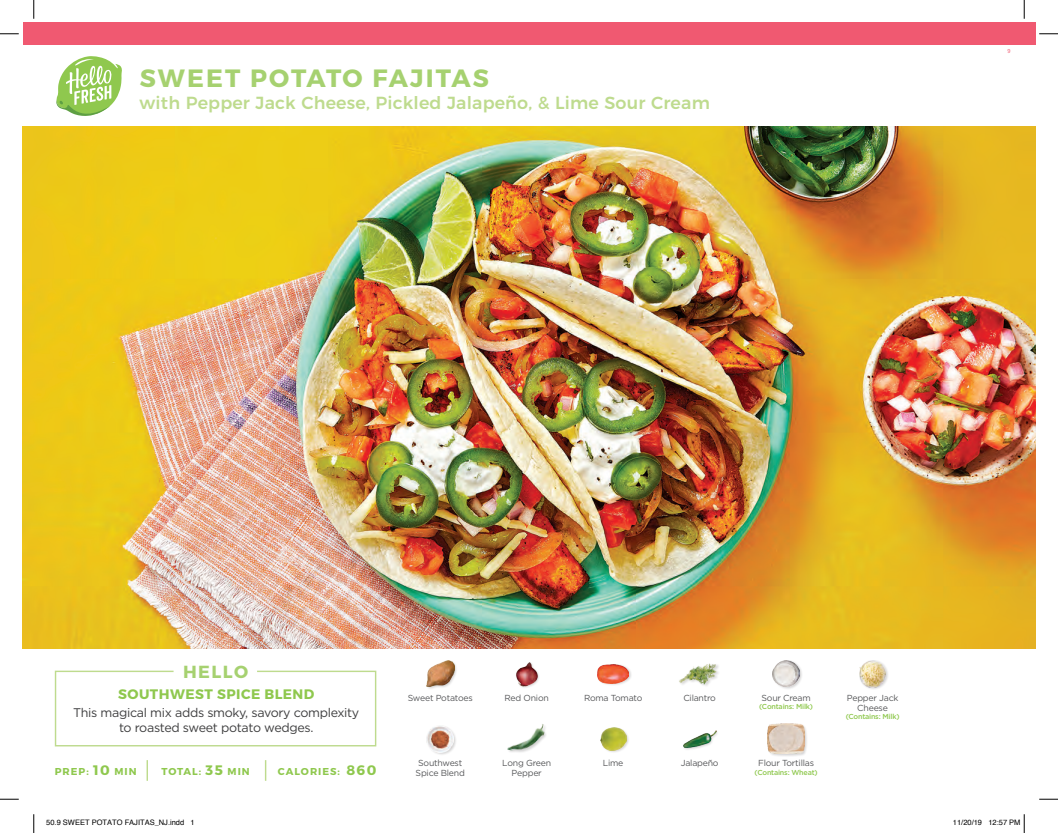
<style>
.page{position:relative;width:1058px;height:833px;background:#fff}
.page>*{position:absolute;margin:0;border:0;box-sizing:border-box;transform-origin:0 0}
.t1{font:700 25px "Montserrat";letter-spacing:.085em;color:#a6d170}
.t2{font:500 17.5px "Montserrat";letter-spacing:.01em;color:#bedb8e}
.t3{font:700 17.5px "Montserrat";letter-spacing:.085em;color:#a6d170}
.t4{font:700 13.75px "Montserrat";letter-spacing:.035em;color:#8fc84e}
.t5{font:12.5px/15px "Gotham";letter-spacing:-.025em;color:#3e3e3f;text-align:center}
.t6{font:700 10px "Montserrat";letter-spacing:.1em;color:#8fc84e}
.t7{font:8.75px/10px "Gotham";letter-spacing:-.025em;color:#57585a;text-align:center}
.t8{font:7.5px "Helvetica";color:#000}
.t9{font:500 7.25px "Gotham";letter-spacing:-.025em;color:#8fc84e}
.t10{font:6.25px "Source Sans Pro";color:#f05971}
.s1{font-size:13.75px}
</style>
<div class="page">
<div style="left:23px;top:23px;width:1012px;height:22px;background:#f05971"></div>
<svg style="left:54px;top:670px;width:323px;height:77px"></svg>
<hr style="left:146px;top:760px;width:2px;height:20px;background:#bedb8e">
<svg style="left:265px;top:760px;width:1px;height:20px"></svg>
<svg style="left:56px;top:56px;width:66px;height:60px"></svg>
<img style="left:23px;top:127px;width:1012px;height:521px">
<div style="left:426px;top:724px;width:31px;height:32px;background:#231f20;opacity:.2"></div>
<img style="left:427px;top:725px;width:26px;height:27px">
<div style="left:426px;top:660px;width:32px;height:30px;background:#231f20;opacity:.2"></div>
<img style="left:426px;top:661px;width:28px;height:25px">
<div style="left:600px;top:727px;width:30px;height:26px;background:#231f20;opacity:.2"></div>
<img style="left:600px;top:727px;width:26px;height:23px">
<div style="left:597px;top:663px;width:35px;height:23px;background:#231f20;opacity:.2"></div>
<img style="left:597px;top:664px;width:31px;height:19px">
<img style="left:507px;top:724px;width:39px;height:28px">
<img style="left:516px;top:662px;width:23px;height:26px">
<div style="left:682px;top:729px;width:37px;height:22px;background:#231f20;opacity:.2"></div>
<img style="left:683px;top:730px;width:33px;height:17px">
<img style="left:679px;top:663px;width:40px;height:23px">
<div style="left:767px;top:723px;width:40px;height:34px;background:#231f20;opacity:.2"></div>
<img style="left:768px;top:724px;width:36px;height:29px">
<div style="left:772px;top:660px;width:31px;height:30px;background:#231f20;opacity:.2"></div>
<img style="left:772px;top:660px;width:27px;height:26px">
<div style="left:858px;top:659px;width:31px;height:31px;background:#231f20;opacity:.2"></div>
<img style="left:859px;top:660px;width:27px;height:27px">
<svg style="left:0;top:33px;width:19px;height:2px"></svg>
<svg style="left:1039px;top:33px;width:19px;height:2px"></svg>
<svg style="left:0;top:798px;width:19px;height:2px"></svg>
<svg style="left:1039px;top:798px;width:19px;height:2px"></svg>
<svg style="left:33px;top:0;width:2px;height:19px"></svg>
<svg style="left:33px;top:814px;width:2px;height:19px"></svg>
<svg style="left:1023px;top:0;width:2px;height:19px"></svg>
<svg style="left:1023px;top:814px;width:2px;height:19px"></svg>
<h1 class="t1" style="left:140px;top:63px;width:350px">SWEET POTATO FAJITAS</h1>
<h2 class="t2" style="left:140px;top:88px;width:572px">with Pepper Jack Cheese, Pickled Jalapeño, &amp; Lime Sour Cream</h2>
<p class="t10" style="left:1007px;top:47px;width:5px">9</p>
<h2 class="t3" style="left:183px;top:661px;width:67px">HELLO</h2>
<h3 class="t4" style="left:118px;top:686px;width:198px">SOUTHWEST SPICE BLEND</h3>
<h3 class="t5" style="left:73px;top:704px;width:287px">This magical mix adds smoky, savory complexity to roasted sweet potato wedges.</h3>
<p class="t6" style="left:55px;top:765px;width:83px">PREP: <span class="s1">10</span> MIN</p>
<p class="t6" style="left:162px;top:765px;width:90px">TOTAL: <span class="s1">35</span> MIN</p>
<p class="t6" style="left:278px;top:765px;width:100px">CALORIES: <span class="s1">860</span></p>
<p class="t7" style="left:407px;top:693px;width:67px">Sweet Potatoes</p>
<p class="t7" style="left:683px;top:693px;width:34px">Cilantro</p>
<p class="t7" style="left:846px;top:693px;width:53px">Pepper Jack<br>Cheese</p>
<p class="t9" style="left:845px;top:712px;width:55px">(Contains: Milk)</p>
<p class="t7" style="left:504px;top:693px;width:46px">Red Onion</p>
<p class="t7" style="left:584px;top:693px;width:60px">Roma Tomato</p>
<p class="t7" style="left:761px;top:693px;width:51px">Sour Cream</p>
<p class="t9" style="left:759px;top:702px;width:55px">(Contains: Milk)</p>
<p class="t7" style="left:415px;top:758px;width:51px;text-align:left">Southwest<br>Spice Blend</p>
<p class="t7" style="left:603px;top:758px;width:22px">Lime</p>
<p class="t7" style="left:680px;top:758px;width:39px">Jalapeño</p>
<p class="t7" style="left:758px;top:758px;width:57px">Flour Tortillas</p>
<p class="t7" style="left:502px;top:758px;width:50px">Long Green<br>Pepper</p>
<p class="t9" style="left:754px;top:767px;width:64px">(Contains: Wheat)</p>
<p class="t8" style="left:46px;top:817px;width:150px">50.9 SWEET POTATO FAJITAS_NJ.indd 1</p>
<p class="t8" style="left:953px;top:817px;width:69px">11/20/19 12:57 PM</p>
</div>
